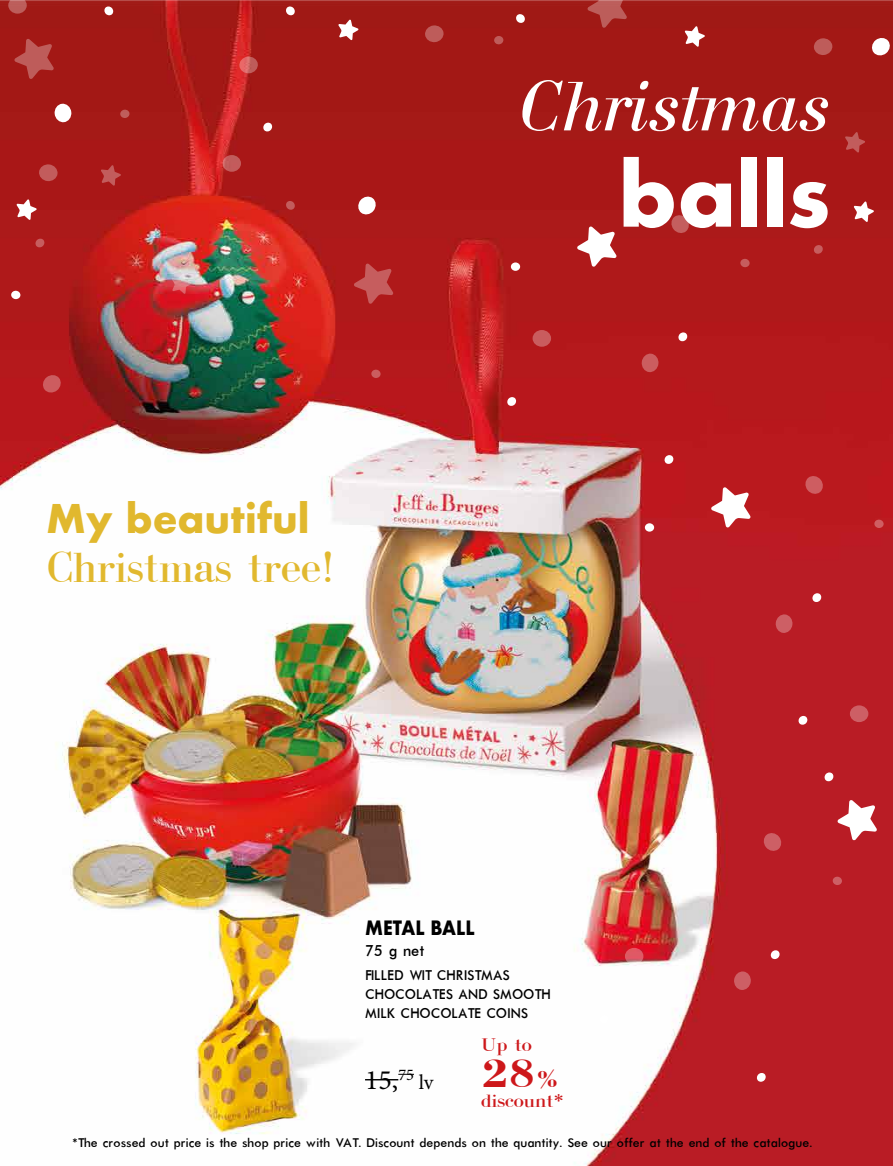
<style>
.page{position:relative;width:893px;height:1166px;background:#fff}
.page>*{position:absolute;margin:0;border:0;box-sizing:border-box;transform-origin:0 0}
.t1{font:700 84px "Futura";color:#fff}
.t2{font:italic 75.25px "Bodoni";color:#fff}
.t3{font:45.5px "Bodoni Cyrillic";color:#e1b82e}
.t4{font:42px "Bodoni Bold Cyrillic";color:#cd171a;scale:1.1 1}
.t5{font:700 38.5px "Futura";color:#e1b82e}
.t6{font:28px "Minion Pro";color:#000}
.t7{font:19.25px "Bodoni Cyrillic";color:#cd171a;scale:1.1 1}
.t8{font:700 19.25px "Futura";color:#000;scale:.9 1}
.t9{font:17.5px "Futura";color:#000;scale:.95 1}
.t10{font:15.75px/18.9px "Futura";color:#000;scale:.95 1}
.t11{font:14px "Futura";color:#000}
.s1{font-size:24.5px}
.s2{font-size:21px}
</style>
<div class="page">
<img style="left:0;top:0;width:893px;height:1166px">
<svg style="left:813px;top:245px;width:10px;height:9px"></svg>
<svg style="left:354px;top:263px;width:39px;height:41px;background:#ba3a3b"></svg>
<svg style="left:845px;top:132px;width:20px;height:20px"></svg>
<svg style="left:685px;top:26px;width:20px;height:21px"></svg>
<svg style="left:17px;top:199px;width:20px;height:21px"></svg>
<svg style="left:338px;top:20px;width:20px;height:20px"></svg>
<svg style="left:101px;top:165px;width:20px;height:21px"></svg>
<svg style="left:577px;top:226px;width:40px;height:41px"></svg>
<svg style="left:14px;top:39px;width:40px;height:40px;background:#b03937"></svg>
<svg style="left:587px;top:0;width:40px;height:28px"></svg>
<svg style="left:171px;top:273px;width:21px;height:21px"></svg>
<svg style="left:854px;top:201px;width:20px;height:21px"></svg>
<svg style="left:371px;top:369px;width:10px;height:9px"></svg>
<div style="left:511px;top:262px;width:9px;height:9px;background:#fff;border-radius:50%"></div>
<svg style="left:11px;top:290px;width:10px;height:9px"></svg>
<svg style="left:39px;top:164px;width:19px;height:18px"></svg>
<svg style="left:285px;top:200px;width:10px;height:10px"></svg>
<svg style="left:263px;top:122px;width:10px;height:10px"></svg>
<svg style="left:35px;top:238px;width:10px;height:10px"></svg>
<svg style="left:42px;top:374px;width:20px;height:19px"></svg>
<svg style="left:670px;top:214px;width:20px;height:20px"></svg>
<svg style="left:740px;top:259px;width:10px;height:8px"></svg>
<svg style="left:678px;top:332px;width:10px;height:10px"></svg>
<svg style="left:507px;top:397px;width:10px;height:9px"></svg>
<svg style="left:641px;top:353px;width:18px;height:20px"></svg>
<svg style="left:664px;top:455px;width:10px;height:9px"></svg>
<div style="left:533px;top:330px;width:18px;height:17px;background:#c95c5e;border-radius:50%"></div>
<svg style="left:8px;top:0;width:19px;height:14px"></svg>
<svg style="left:54px;top:103px;width:18px;height:20px"></svg>
<svg style="left:813px;top:38px;width:20px;height:18px"></svg>
<svg style="left:494px;top:36px;width:10px;height:9px"></svg>
<svg style="left:222px;top:155px;width:19px;height:17px"></svg>
<svg style="left:357px;top:195px;width:20px;height:21px"></svg>
<svg style="left:120px;top:109px;width:10px;height:9px"></svg>
<svg style="left:425px;top:25px;width:19px;height:18px"></svg>
<svg style="left:285px;top:6px;width:10px;height:10px"></svg>
<svg style="left:104px;top:6px;width:10px;height:10px"></svg>
<svg style="left:239px;top:56px;width:19px;height:18px"></svg>
<svg style="left:516px;top:14px;width:9px;height:9px"></svg>
<svg style="left:398px;top:499px;width:20px;height:18px"></svg>
<svg style="left:871px;top:37px;width:20px;height:19px"></svg>
<svg style="left:711px;top:487px;width:40px;height:41px"></svg>
<div style="left:645px;top:523px;width:9px;height:9px;background:#fff;border-radius:50%"></div>
<svg style="left:804px;top:475px;width:20px;height:20px"></svg>
<svg style="left:874px;top:519px;width:10px;height:9px"></svg>
<svg style="left:812px;top:593px;width:10px;height:9px"></svg>
<svg style="left:824px;top:772px;width:10px;height:10px"></svg>
<svg style="left:775px;top:614px;width:18px;height:19px"></svg>
<svg style="left:798px;top:715px;width:10px;height:10px"></svg>
<div style="left:850px;top:705px;width:18px;height:17px;background:#cd5f65;border-radius:50%"></div>
<svg style="left:837px;top:800px;width:40px;height:40px"></svg>
<svg style="left:763px;top:832px;width:19px;height:20px"></svg>
<svg style="left:832px;top:876px;width:10px;height:9px"></svg>
<svg style="left:770px;top:950px;width:10px;height:9px"></svg>
<svg style="left:599px;top:1014px;width:10px;height:10px"></svg>
<svg style="left:734px;top:971px;width:17px;height:19px"></svg>
<svg style="left:756px;top:1072px;width:10px;height:10px"></svg>
<svg style="left:625px;top:948px;width:18px;height:16px"></svg>
<hr style="left:365px;top:1079px;width:33px;height:1px;background:#000">
<svg style="left:398px;top:1074px;width:16px;height:1px"></svg>
<h3 class="t5" style="left:46px;top:490px;width:265px">My beautiful</h3>
<h3 class="t3" style="left:46px;top:543px;width:290px">Christmas tree!</h3>
<h2 class="t2" style="left:518px;top:66px;width:313px">Christmas</h2>
<h1 class="t1" style="left:618px;top:134px;width:213px">balls</h1>
<h3 class="t8" style="left:365px;top:914px;width:123px">METAL BALL</h3>
<p class="t9" style="left:365px;top:942px;width:64px">75 g net</p>
<p class="t10" style="left:365px;top:966px;width:197px">FILLED WIT CHRISTMAS<br>CHOCOLATES AND SMOOTH<br>MILK CHOCOLATE COINS</p>
<h3 class="t7" style="left:481px;top:1034px;width:48px">Up to</h3>
<h3 class="t4" style="left:481px;top:1052px;width:72px">28<span class="s1">%</span></h3>
<h3 class="t7" style="left:481px;top:1090px;width:77px">discount*</h3>
<h3 class="t6" style="left:365px;top:1061px;width:70px">15,<sup>75</sup> <span class="s2">lv</span></h3>
<p class="t11" style="left:72px;top:1136px;width:742px">*The crossed out price is the shop price with VAT. Discount depends on the quantity. See our offer at the end of the catalogue.</p>
</div>
